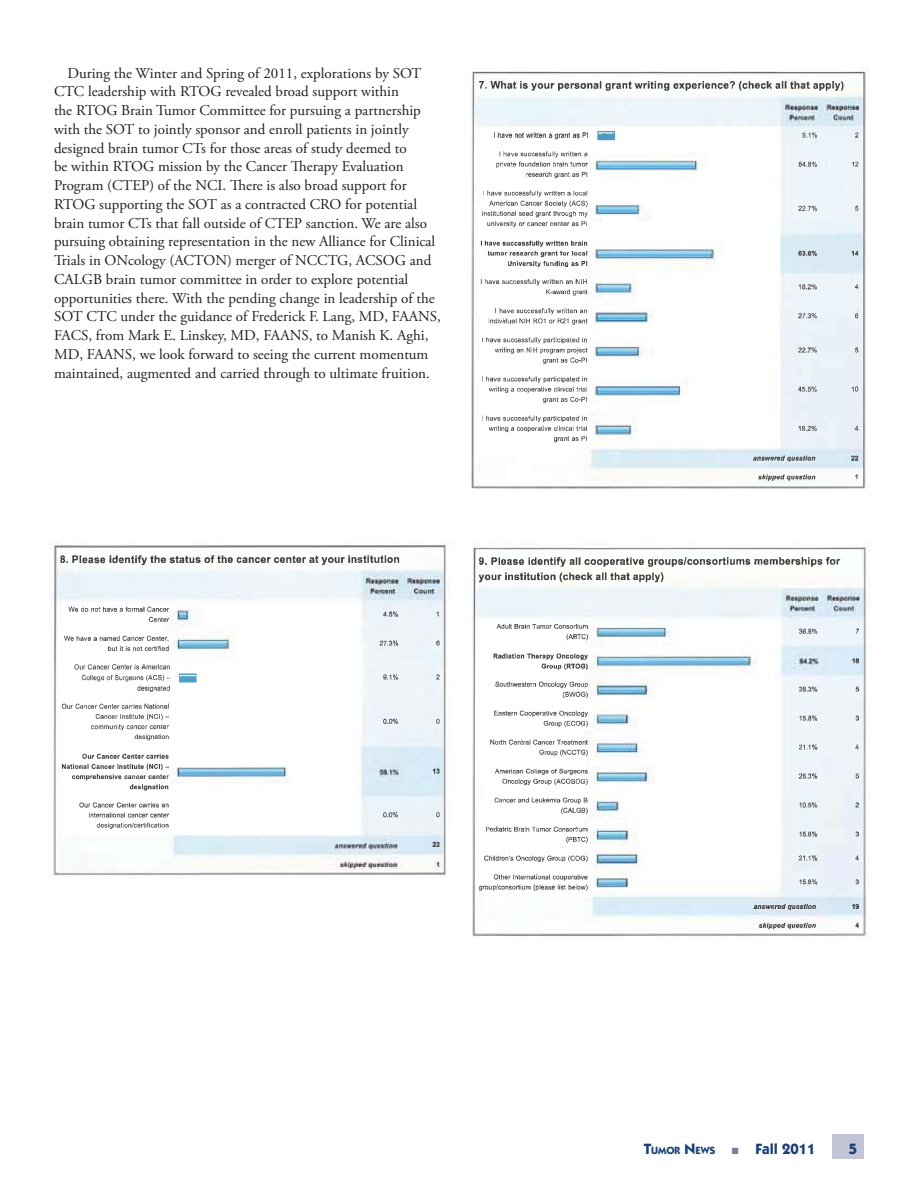
<style>
.page{position:relative;width:918px;height:1188px;background:#fff}
.page>*{position:absolute;margin:0;border:0;box-sizing:border-box;transform-origin:0 0}
.t1{font:15px/18.8px "Adobe Garamond Pro";color:#231f20}
.t2{font:700 15px "Itc Kabel";color:#1a4176}
.t3{font:700 10.5px "Itc Kabel";color:#1a4176}
.s1{font-size:15px}
</style>
<div class="page">
<div style="left:833px;top:1134px;width:31px;height:25px;background:#c3c4d5"></div>
<img style="left:472px;top:543px;width:399px;height:394px">
<img style="left:479px;top:557px;width:380px;height:380px">
<img style="left:53px;top:541px;width:393px;height:337px">
<img style="left:60px;top:556px;width:381px;height:322px">
<img style="left:73px;top:665px;width:124px;height:27px">
<img style="left:471px;top:67px;width:398px;height:422px">
<img style="left:478px;top:82px;width:381px;height:407px">
<img style="left:493px;top:132px;width:122px;height:9px">
<p class="t1" style="left:54px;top:65px;width:388px;text-indent:14px">During the Winter and Spring of 2011, explorations by SOT CTC leadership with RTOG revealed broad support within<br>the RTOG Brain Tumor Committee for pursuing a partnership with the SOT to jointly sponsor and enroll patients in jointly designed brain tumor CTs for those areas of study deemed to<br>be within RTOG mission by the Cancer Therapy Evaluation Program (CTEP) of the NCI. There is also broad support for RTOG supporting the SOT as a contracted CRO for potential brain tumor CTs that fall outside of CTEP sanction. We are also pursuing obtaining representation in the new Alliance for Clinical Trials in ONcology (ACTON) merger of NCCTG, ACSOG and CALGB brain tumor committee in order to explore potential opportunities there. With the pending change in leadership of the SOT CTC under the guidance of Frederick F. Lang, MD, FAANS, FACS, from Mark E. Linskey, MD, FAANS, to Manish K. Aghi, MD, FAANS, we look forward to seeing the current momentum maintained, augmented and carried through to ultimate fruition.</p>
<p class="t3" style="left:644px;top:1144px;width:73px"><span class="s1">T</span>UMOR <span class="s1">N</span>EWS</p>
<p class="t2" style="left:756px;top:1143px;width:62px">Fall 2011</p>
<p class="t2" style="left:849px;top:1143px;width:10px">5</p>
</div>
